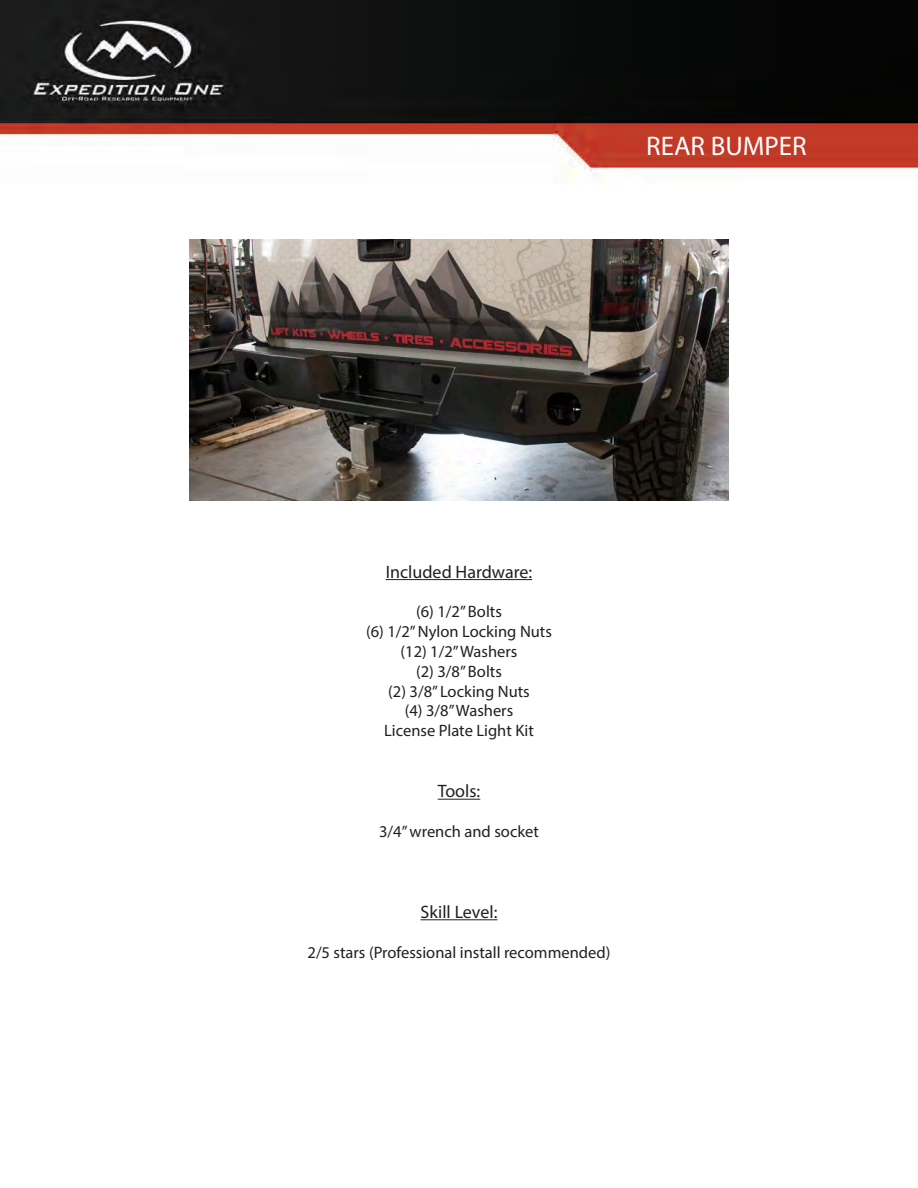
<style>
.page{position:relative;width:918px;height:1188px;background:#fff}
.page>*{position:absolute;margin:0;border:0;box-sizing:border-box;transform-origin:0 0}
.t1{font:27px "Myriad Pro";color:#fff}
.t2{font:18px "Myriad Pro";color:#231f20}
.t3{font:16.5px "Myriad Pro";color:#231f20}
</style>
<div class="page">
<img style="left:0;top:0;width:918px;height:921px">
<img style="left:190px;top:239px;width:538px;height:262px">
<hr style="left:386px;top:579px;width:146px;height:1px;background:#231f20">
<hr style="left:438px;top:799px;width:42px;height:1px;background:#231f20">
<hr style="left:421px;top:919px;width:76px;height:1px;background:#231f20">
<p class="t1" style="left:646px;top:129px;width:162px">REAR BUMPER</p>
<p class="t2" style="left:386px;top:561px;width:148px">Included Hardware:</p>
<p class="t3" style="left:416px;top:602px;width:87px">(6) 1/2” Bolts</p>
<p class="t3" style="left:366px;top:621px;width:187px">(6) 1/2” Nylon Locking Nuts</p>
<p class="t3" style="left:401px;top:641px;width:118px">(12) 1/2” Washers</p>
<p class="t3" style="left:416px;top:661px;width:87px">(2) 3/8” Bolts</p>
<p class="t3" style="left:388px;top:681px;width:143px">(2) 3/8” Locking Nuts</p>
<p class="t3" style="left:405px;top:701px;width:110px">(4) 3/8” Washers</p>
<p class="t3" style="left:384px;top:720px;width:151px">License Plate Light Kit</p>
<p class="t2" style="left:438px;top:780px;width:44px">Tools:</p>
<p class="t3" style="left:379px;top:821px;width:161px">3/4” wrench and socket</p>
<p class="t2" style="left:421px;top:901px;width:78px">Skill Level:</p>
<p class="t3" style="left:308px;top:942px;width:304px">2/5 stars (Professional install recommended)</p>
</div>
